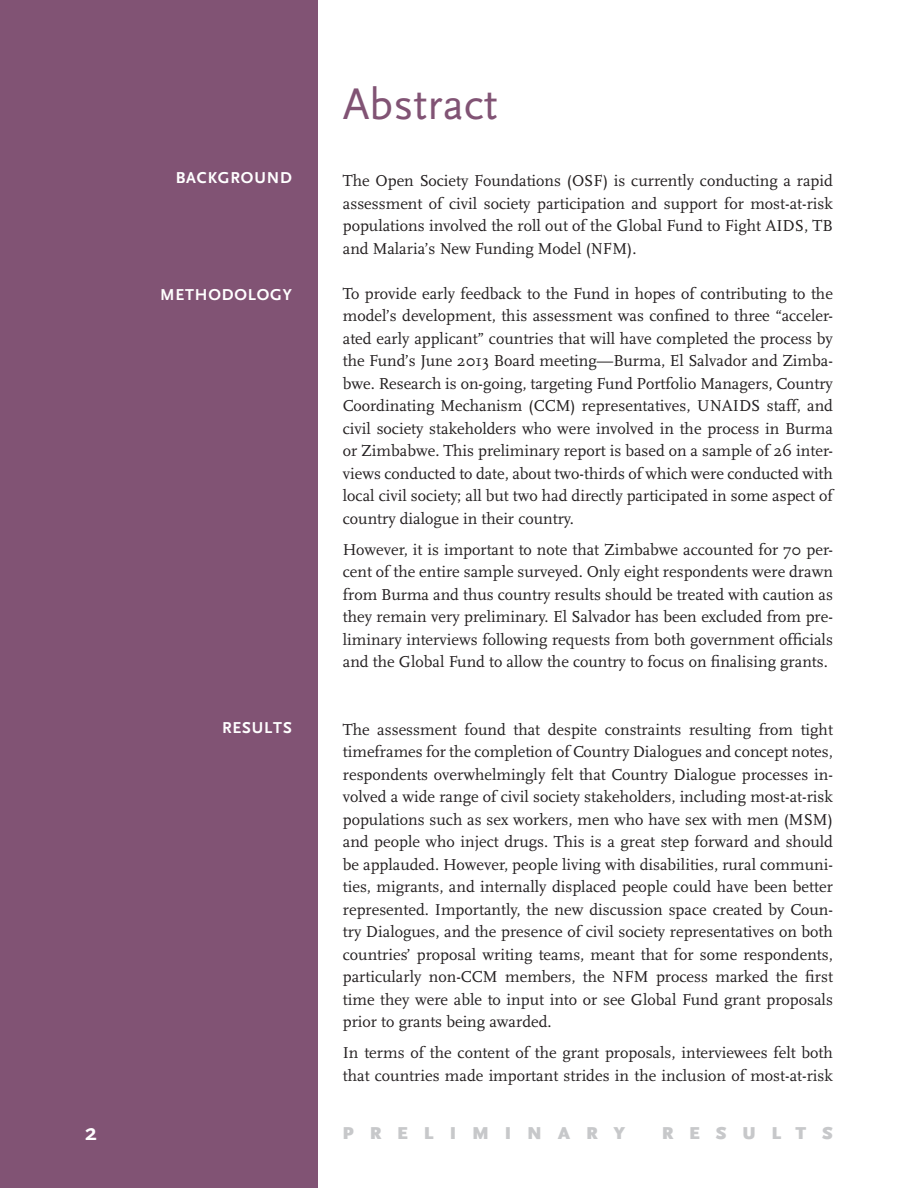
<style>
.page{position:relative;width:918px;height:1188px;background:#fff}
.page>*{position:absolute;margin:0;border:0;box-sizing:border-box;transform-origin:0 0}
.t1{font:45px "Scala Sans";color:#815374}
.t2{font:700 24px "Scala Sans";color:#fff}
.t3{font:900 18px "Scala Sans";letter-spacing:.88em;color:#c7c8ca}
.t4{font:16.5px/22.5px "Scala";color:#231f20;text-align:justify}
.t5{font:700 16.5px "Scala Sans";letter-spacing:.05em;color:#fff}
</style>
<div class="page">
<div style="left:0;top:0;width:317px;height:1188px;background:#815374"></div>
<h2 class="t2" style="left:85px;top:1119px;width:13px">2</h2>
<p class="t5" style="left:176px;top:169px;width:118px">BACKGROUND</p>
<p class="t5" style="left:160px;top:286px;width:133px">METHODOLOGY</p>
<p class="t5" style="left:222px;top:718px;width:71px">RESULTS</p>
<h1 class="t1" style="left:343px;top:79px;width:156px">Abstract</h1>
<p class="t4" style="left:343px;top:170px;width:492px">The Open Society Foundations (OSF) is currently conducting a rapid assessment of civil society participation and support for most-at-risk populations involved the roll out of the Global Fund to Fight AIDS, TB and Malaria’s New Funding Model (NFM).</p>
<p class="t4" style="left:343px;top:282px;width:492px">To provide early feedback to the Fund in hopes of contributing to the model’s development, this assessment was confined to three “acceler&shy;ated early applicant” countries that will have completed the process by the Fund’s June 2013 Board meeting—Burma, El Salvador and Zimba&shy;bwe. Research is on-going, targeting Fund Portfolio Managers, Country Coordinating Mechanism (CCM) representatives, UNAIDS staff, and civil society stakeholders who were involved in the process in Burma or Zimbabwe. This preliminary report is based on a sample of 26 inter&shy;views conducted to date, about two-thirds of which were conducted with local civil society; all but two had directly participated in some aspect of country dialogue in their country.</p>
<p class="t4" style="left:343px;top:538px;width:492px">However, it is important to note that Zimbabwe accounted for 70 per&shy;cent of the entire sample surveyed. Only eight respondents were drawn from Burma and thus country results should be treated with caution as they remain very preliminary. El Salvador has been excluded from pre&shy;liminary interviews following requests from both government officials and the Global Fund to allow the country to focus on finalising grants.</p>
<p class="t4" style="left:343px;top:718px;width:492px">The assessment found that despite constraints resulting from tight timeframes for the completion of Country Dialogues and concept notes, respondents overwhelmingly felt that Country Dialogue processes in&shy;volved a wide range of civil society stakeholders, including most-at-risk populations such as sex workers, men who have sex with men (MSM) and people who inject drugs. This is a great step forward and should be applauded. However, people living with disabilities, rural communi&shy;ties, migrants, and internally displaced people could have been better represented. Importantly, the new discussion space created by Coun&shy;try Dialogues, and the presence of civil society representatives on both countries’ proposal writing teams, meant that for some respondents, particularly non-CCM members, the NFM process marked the first time they were able to input into or see Global Fund grant proposals prior to grants being awarded.</p>
<p class="t4" style="left:343px;top:1042px;width:492px">In terms of the content of the grant proposals, interviewees felt both that countries made important strides in the inclusion of most-at-risk</p>
<p class="t3" style="left:342px;top:1124px;width:285px">PRELIMINARY</p>
<p class="t3" style="left:662px;top:1124px;width:173px">RESULTS</p>
</div>
